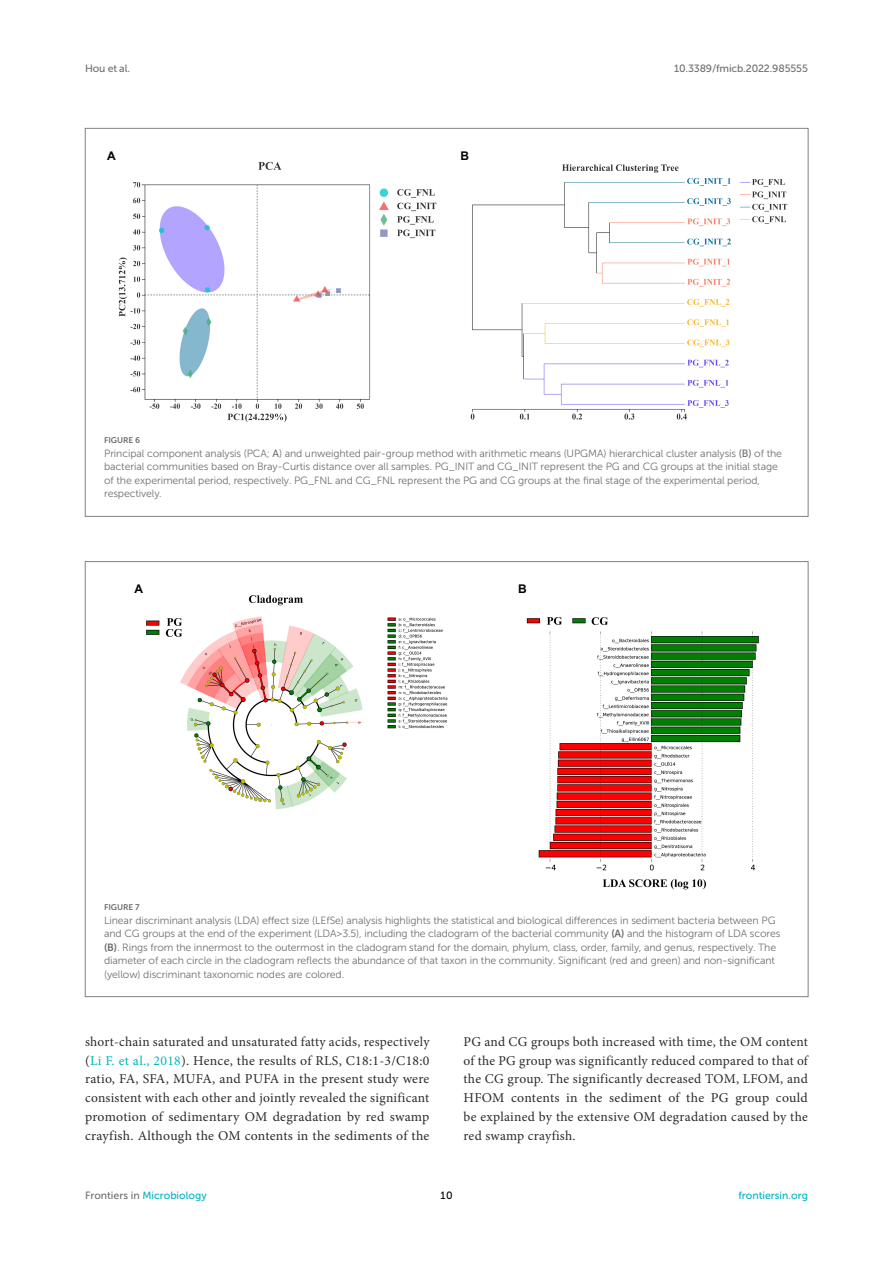
<style>
.page{position:relative;width:893px;height:1263px;background:#fff}
.page>*{position:absolute;margin:0;border:0;box-sizing:border-box;transform-origin:0 0}
.TEXT_FLUSH{font:13.5px/18.8px "Minion Pro";letter-spacing:.02em;color:#2b2b2a;text-align:justify}
.t1{font:700 12px "Arial";color:#000}
.FIG_LEG{font:10.5px/13.5px "Museo Sans 300";letter-spacing:-.01em;color:#706f70}
.t2{font:10.5px "Museo Sans 500";color:#00b4c4}
.t3{font:10.5px "Museo Sans 500";letter-spacing:-.015em;color:#706f70}
.t4{font:10.5px "Museo Sans 500";color:#000}
.FIG_HD{font:8.25px "Museo Sans 700";letter-spacing:-.01em;color:#706f70}
.s1{font-family:"Museo Sans 500"}
.s2{font-family:"Museo Sans 700"}
.s3{color:#00b4c4}
.s4{color:#706f70}
</style>
<div class="page">
<img style="left:118px;top:161px;width:670px;height:261px">
<img style="left:146px;top:595px;width:613px;height:295px">
<p class="t3" style="left:85px;top:63px;width:46px">Hou et al.</p>
<p class="t3" style="left:674px;top:63px;width:135px">10.3389/fmicb.2022.985555</p>
<p class="t1" style="left:107px;top:147px;width:10px">A</p>
<p class="t1" style="left:460px;top:147px;width:10px">B</p>
<p class="FIG_HD" style="left:104px;top:436px;width:37px">FIGURE 6</p>
<p class="FIG_LEG" style="left:104px;top:447px;width:679px">Principal component analysis (PCA; <span class="s1">A</span>) and unweighted pair-group method with arithmetic means (UPGMA) hierarchical cluster analysis <span class="s1">(B)</span> of the bacterial communities based on Bray-Curtis distance over all samples. PG_INIT and CG_INIT represent the PG and CG groups at the initial stage of the experimental period, respectively. PG_FNL and CG_FNL represent the PG and CG groups at the final stage of the experimental period, respectively.</p>
<p class="t1" style="left:135px;top:580px;width:10px">A</p>
<p class="t1" style="left:518px;top:580px;width:10px">B</p>
<p class="FIG_HD" style="left:104px;top:903px;width:37px">FIGURE 7</p>
<p class="FIG_LEG" style="left:104px;top:913px;width:678px">Linear discriminant analysis (LDA) effect size (LEfSe) analysis highlights the statistical and biological differences in sediment bacteria between PG and CG groups at the end of the experiment (LDA &gt; 3.5), including the cladogram of the bacterial community <span class="s2">(A)</span> and the histogram of LDA scores <span class="s2">(B)</span>. Rings from the innermost to the outermost in the cladogram stand for the domain, phylum, class, order, family, and genus, respectively. The diameter of each circle in the cladogram reflects the abundance of that taxon in the community. Significant (red and green) and non-significant (yellow) discriminant taxonomic nodes are colored.</p>
<p class="TEXT_FLUSH" style="left:85px;top:1032px;width:346px">short-chain saturated and unsaturated fatty acids, respectively (<span class="s3">Li F. et al., 2018</span>). Hence, the results of RLS, C18:1-3/C18:0 ratio, FA, SFA, MUFA, and PUFA in the present study were consistent with each other and jointly revealed the significant promotion of sedimentary OM degradation by red swamp crayfish. Although the OM contents in the sediments of the</p>
<p class="TEXT_FLUSH" style="left:463px;top:1032px;width:346px">PG and CG groups both increased with time, the OM content of the PG group was significantly reduced compared to that of the CG group. The significantly decreased TOM, LFOM, and HFOM contents in the sediment of the PG group could be explained by the extensive OM degradation caused by the red swamp crayfish.</p>
<p class="t2" style="left:85px;top:1190px;width:123px"><span class="s4">Frontiers in</span> Microbiology</p>
<p class="t4" style="left:440px;top:1190px;width:14px">10</p>
<p class="t2" style="left:738px;top:1190px;width:71px">frontiersin.org</p>
</div>
